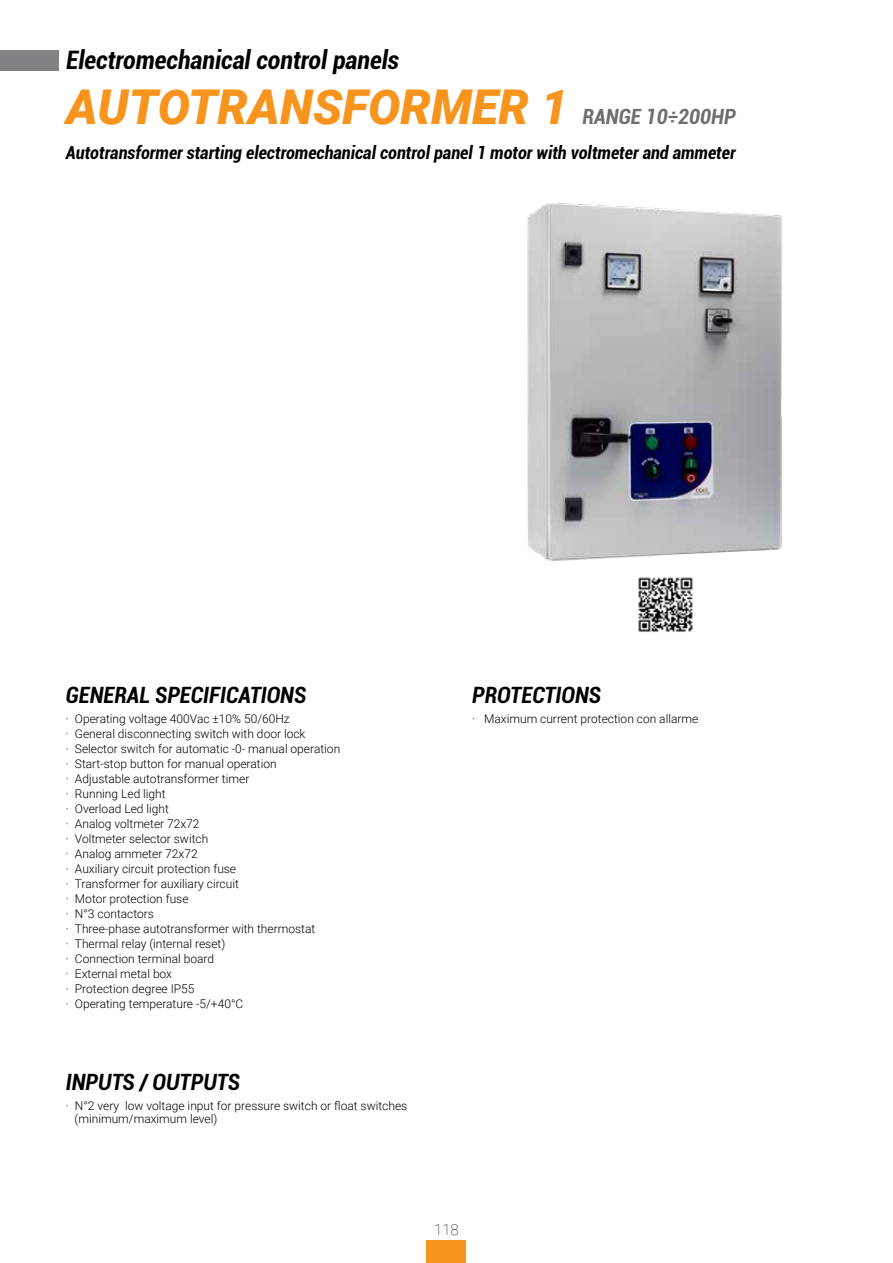
<style>
.page{position:relative;width:893px;height:1263px;background:#fff}
.page>*{position:absolute;margin:0;border:0;box-sizing:border-box;transform-origin:0 0}
.t1{font:italic 900 48px "Roboto";color:#f7941e}
.t2{font:italic 700 condensed 25.5px "Roboto";color:#000}
.t3{font:italic 700 condensed 22.5px "Roboto";color:#000}
.t4{font:italic 700 condensed 21px "Roboto";color:#6d6e71}
.t5{font:italic 700 condensed 18px "Roboto";color:#000}
.t6{font:100 15px "Roboto";color:#000}
.t7{font:300 12px/15px "Roboto";color:#000}
</style>
<div class="page">
<img style="left:638px;top:577px;width:55px;height:55px">
<div style="left:427px;top:1240px;width:39px;height:23px;background:#f7941e"></div>
<div style="left:0;top:50px;width:59px;height:20px;background:#808285"></div>
<img style="left:527px;top:202px;width:256px;height:359px">
<h2 class="t2" style="left:66px;top:42px;width:335px">Electromechanical control panels</h2>
<h1 class="t1" style="left:66px;top:73px;width:504px">AUTOTRANSFORMER 1</h1>
<h3 class="t4" style="left:583px;top:102px;width:155px">RANGE 10÷200HP</h3>
<h3 class="t5" style="left:66px;top:140px;width:671px">Autotransformer starting electromechanical control panel 1 motor with voltmeter and ammeter</h3>
<h3 class="t3" style="left:66px;top:679px;width:242px">GENERAL SPECIFICATIONS</h3>
<p class="t7" style="left:66px;top:710px;width:276px">· Operating voltage 400Vac ±10% 50/60Hz<br>· General disconnecting switch with door lock<br>· Selector switch for automatic -0- manual operation · Start-stop button for manual operation<br>· Adjustable autotransformer timer<br>· Running Led light<br>· Overload Led light<br>· Analog voltmeter 72x72<br>· Voltmeter selector switch<br>· Analog ammeter 72x72<br>· Auxiliary circuit protection fuse<br>· Transformer for auxiliary circuit<br>· Motor protection fuse<br>· N°3 contactors<br>· Three-phase autotransformer with thermostat<br>· Thermal relay (internal reset)<br>· Connection terminal board<br>· External metal box<br>· Protection degree IP55<br>· Operating temperature -5/+40°C</p>
<h3 class="t3" style="left:66px;top:1066px;width:175px">INPUTS / OUTPUTS</h3>
<p class="t7" style="left:75px;top:1098px;width:334px;line-height:13.5px;text-indent:-9px">· N°2 very low voltage input for pressure switch or float switches (minimum/maximum level)</p>
<h3 class="t3" style="left:472px;top:679px;width:130px">PROTECTIONS</h3>
<p class="t7" style="left:472px;top:711px;width:228px">· Maximum current protection con allarme</p>
<p class="t6" style="left:434px;top:1219px;width:26px">118</p>
</div>
